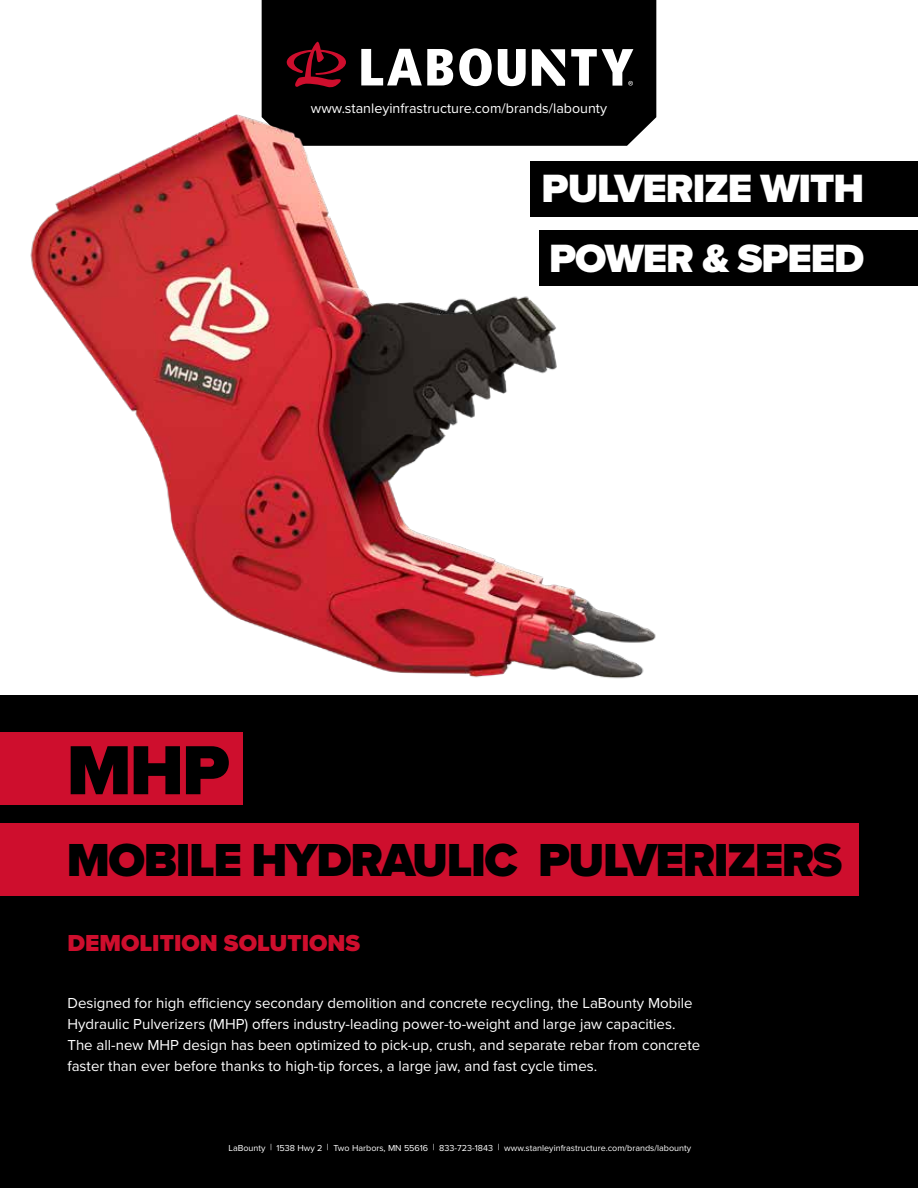
<style>
.page{position:relative;width:918px;height:1188px;background:#fff}
.page>*{position:absolute;margin:0;border:0;box-sizing:border-box;transform-origin:0 0}
.t1{font:900 72px "Proxima Nova";color:#000}
.t2{font:900 48px "Proxima Nova";letter-spacing:-.03em;color:#000}
.t3{font:900 40.95px "Proxima Nova";letter-spacing:-.025em;color:#fff}
.t4{font:900 24px "Proxima Nova";color:#ce0e2d}
.t5{font:15px/21px "Proxima Nova";color:#fff}
.t6{font:14.25px "Proxima Nova";color:#fff}
.t7{font:9px "Proxima Nova";color:#fff}
</style>
<div class="page">
<div style="left:0;top:695px;width:918px;height:493px;background:#000"></div>
<div style="left:0;top:823px;width:859px;height:73px;background:#ce0e2d"></div>
<div style="left:0;top:732px;width:243px;height:73px;background:#ce0e2d"></div>
<div style="left:262px;top:0;width:394px;height:73px;background:#000"></div>
<svg style="left:532px;top:49px;width:33px;height:24px"></svg>
<svg style="left:361px;top:49px;width:92px;height:24px"></svg>
<svg style="left:459px;top:48px;width:33px;height:25px"></svg>
<svg style="left:498px;top:49px;width:28px;height:24px"></svg>
<svg style="left:571px;top:49px;width:62px;height:24px"></svg>
<svg style="left:287px;top:42px;width:59px;height:31px"></svg>
<img style="left:30px;top:73px;width:888px;height:606px">
<div style="left:530px;top:161px;width:388px;height:55px;background:#000"></div>
<div style="left:539px;top:230px;width:379px;height:55px;background:#000"></div>
<p class="t6" style="left:311px;top:98px;width:298px">www.stanleyinfrastructure.com/brands/labounty</p>
<h3 class="t3" style="left:542px;top:157px;width:324px">PULVERIZE WITH</h3>
<h1 class="t1" style="left:67px;top:717px;width:164px">MHP</h1>
<h3 class="t3" style="left:549px;top:228px;width:317px">POWER &amp; SPEED</h3>
<h2 class="t2" style="left:67px;top:824px;width:777px">MOBILE HYDRAULIC PULVERIZERS</h2>
<h3 class="t4" style="left:68px;top:925px;width:294px">DEMOLITION SOLUTIONS</h3>
<p class="t5" style="left:68px;top:992px;width:634px">Designed for high efficiency secondary demolition and concrete recycling, the LaBounty Mobile Hydraulic Pulverizers (MHP) offers industry-leading power-to-weight and large jaw capacities.<br>The all-new MHP design has been optimized to pick-up, crush, and separate rebar from concrete faster than ever before thanks to high-tip forces, a large jaw, and fast cycle times.</p>
<p class="t7" style="left:229px;top:1142px;width:464px">LaBounty | 1538 Hwy 2 | Two Harbors, MN 55616 | 833-723-1843 | www.stanleyinfrastructure.com/brands/labounty</p>
</div>
